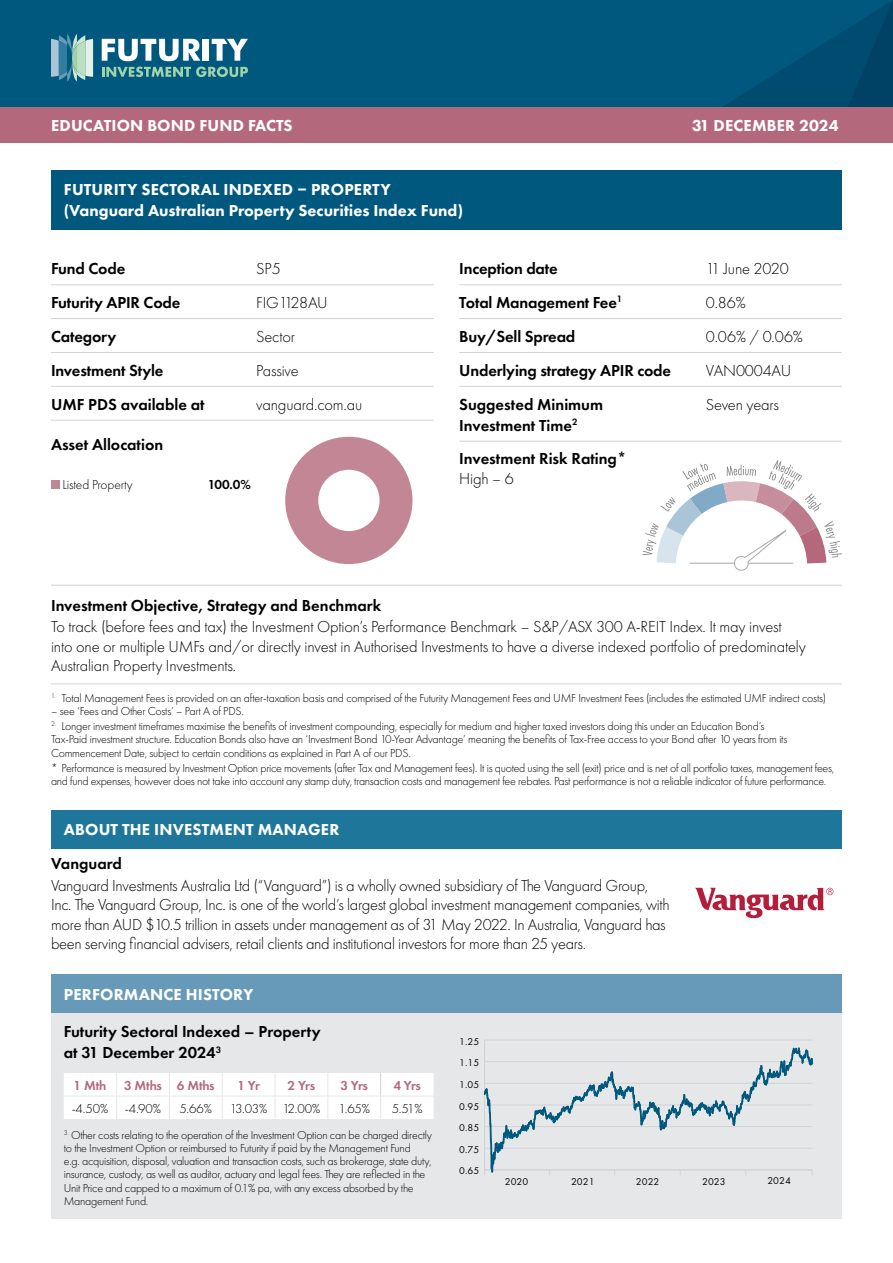
<style>
.page{position:relative;width:893px;height:1263px;background:#fff}
.page>*{position:absolute;margin:0;border:0;box-sizing:border-box;transform-origin:0 0}
.t1{font:300 16.5px/19.5px "Futura PT";letter-spacing:-.02em;color:#000}
.t2{font:600 16.5px/21px "Futura PT";color:#000}
.t3{font:800 16.5px/21px "Futura PT";letter-spacing:.01em;color:#fff}
.t4{font:300 13.5px "Futura PT";letter-spacing:-.01em;color:#000}
.t5{font:600 13.5px "Futura PT";letter-spacing:-.02em;color:#b4687c}
.t6{font:600 13.5px "Futura PT";color:#000}
.t7{font:300 12px/13.2px "Futura PT";letter-spacing:-.02em;color:#000}
.t8{font:10.2px "Futura PT";letter-spacing:.01em;color:#010101}
</style>
<div class="page">
<div style="left:0;top:0;width:893px;height:138px;background:#00587e"></div>
<svg style="left:723px;top:0;width:170px;height:107px"></svg>
<svg style="left:102px;top:39px;width:98px;height:22px"></svg>
<div style="left:203px;top:39px;width:6px;height:22px;background:#fff"></div>
<svg style="left:212px;top:39px;width:36px;height:22px"></svg>
<svg style="left:102px;top:67px;width:146px;height:10px"></svg>
<svg style="left:51px;top:34px;width:42px;height:47px"></svg>
<div style="left:0;top:107px;width:893px;height:35px;background:#b4687c"></div>
<hr style="left:51px;top:284px;width:205px;height:1px;background:#d1d3d4">
<hr style="left:256px;top:284px;width:178px;height:1px;background:#d1d3d4">
<hr style="left:51px;top:318px;width:205px;height:1px;background:#d1d3d4">
<hr style="left:256px;top:318px;width:178px;height:1px;background:#d1d3d4">
<hr style="left:51px;top:352px;width:205px;height:1px;background:#d1d3d4">
<hr style="left:256px;top:352px;width:178px;height:1px;background:#d1d3d4">
<hr style="left:51px;top:386px;width:205px;height:1px;background:#d1d3d4">
<hr style="left:256px;top:386px;width:178px;height:1px;background:#d1d3d4">
<hr style="left:51px;top:420px;width:205px;height:1px;background:#d1d3d4">
<hr style="left:256px;top:420px;width:178px;height:1px;background:#d1d3d4">
<div style="left:51px;top:480px;width:9px;height:9px;background:#c28794"></div>
<div style="left:285px;top:437px;width:127px;height:127px;background:#c28694;border-radius:64px"></div>
<div style="left:318px;top:470px;width:62px;height:61px;background:#fff;border-radius:50%"></div>
<hr style="left:459px;top:284px;width:234px;height:1px;background:#d1d3d4">
<hr style="left:693px;top:284px;width:149px;height:1px;background:#d1d3d4">
<hr style="left:459px;top:318px;width:234px;height:1px;background:#d1d3d4">
<hr style="left:693px;top:318px;width:149px;height:1px;background:#d1d3d4">
<hr style="left:459px;top:352px;width:234px;height:1px;background:#d1d3d4">
<hr style="left:693px;top:352px;width:149px;height:1px;background:#d1d3d4">
<hr style="left:459px;top:386px;width:234px;height:1px;background:#d1d3d4">
<hr style="left:693px;top:386px;width:149px;height:1px;background:#d1d3d4">
<hr style="left:459px;top:441px;width:234px;height:1px;background:#d1d3d4">
<hr style="left:693px;top:441px;width:149px;height:1px;background:#d1d3d4">
<svg style="left:642px;top:460px;width:200px;height:111px"></svg>
<div style="left:51px;top:1012px;width:791px;height:206px;background:#e6e7e8"></div>
<div style="left:64px;top:1073px;width:369px;height:46px;background:#fff"></div>
<hr style="left:64px;top:1096px;width:53px;height:1px;background:#e6e7e8">
<hr style="left:117px;top:1096px;width:52px;height:1px;background:#e6e7e8">
<hr style="left:169px;top:1096px;width:53px;height:1px;background:#e6e7e8">
<hr style="left:222px;top:1096px;width:53px;height:1px;background:#e6e7e8">
<hr style="left:275px;top:1096px;width:53px;height:1px;background:#e6e7e8">
<hr style="left:328px;top:1096px;width:53px;height:1px;background:#e6e7e8">
<hr style="left:381px;top:1096px;width:52px;height:1px;background:#e6e7e8">
<hr style="left:484px;top:1040px;width:1px;height:130px;background:#d1d3d4">
<hr style="left:484px;top:1040px;width:328px;height:1px;background:#d1d3d4">
<svg style="left:484px;top:1048px;width:329px;height:127px"></svg>
<div style="left:51px;top:975px;width:791px;height:38px;background:#669ab8"></div>
<div style="left:51px;top:170px;width:791px;height:59px;background:#00587e"></div>
<hr style="left:51px;top:585px;width:791px;height:1px;background:#d1d3d4">
<hr style="left:51px;top:683px;width:791px;height:1px;background:#d1d3d4">
<div style="left:51px;top:810px;width:791px;height:38px;background:#1e769a"></div>
<svg style="left:695px;top:888px;width:138px;height:30px"></svg>
<h1 class="t3" style="left:51px;top:115px;width:243px">EDUCATION BOND FUND FACTS</h1>
<h1 class="t3" style="left:692px;top:115px;width:148px">31 DECEMBER 2024</h1>
<h1 class="t3" style="left:64px;top:179px;width:401px">FUTURITY SECTORAL INDEXED – PROPERTY (Vanguard Australian Property Securities Index Fund)</h1>
<h1 class="t2" style="left:51px;top:258px;width:76px">Fund Code</h1>
<h1 class="t1" style="left:256px;top:259px;width:26px">SP5</h1>
<h1 class="t2" style="left:51px;top:292px;width:131px">Futurity APIR Code</h1>
<h1 class="t1" style="left:256px;top:293px;width:73px">FIG1128AU</h1>
<h1 class="t2" style="left:51px;top:326px;width:67px">Category</h1>
<h1 class="t1" style="left:256px;top:327px;width:40px">Sector</h1>
<h1 class="t2" style="left:51px;top:359px;width:114px">Investment Style</h1>
<h1 class="t1" style="left:256px;top:360px;width:44px">Passive</h1>
<h1 class="t2" style="left:51px;top:393px;width:155px">UMF PDS available at</h1>
<h1 class="t1" style="left:256px;top:394px;width:108px">vanguard.com.au</h1>
<h1 class="t2" style="left:51px;top:433px;width:114px">Asset Allocation</h1>
<p class="t4" style="left:62px;top:476px;width:72px">Listed Property</p>
<p class="t6" style="left:208px;top:476px;width:44px">100.0%</p>
<h1 class="t2" style="left:459px;top:258px;width:100px">Inception date</h1>
<h1 class="t1" style="left:706px;top:259px;width:84px">11 June 2020</h1>
<h1 class="t2" style="left:459px;top:292px;width:165px">Total Management Fee<sup>1</sup></h1>
<h1 class="t1" style="left:706px;top:293px;width:41px">0.86%</h1>
<h1 class="t2" style="left:459px;top:326px;width:118px">Buy/Sell Spread</h1>
<h1 class="t1" style="left:706px;top:327px;width:99px">0.06% / 0.06%</h1>
<h1 class="t2" style="left:459px;top:359px;width:213px">Underlying strategy APIR code</h1>
<h1 class="t1" style="left:706px;top:361px;width:87px">VAN0004AU</h1>
<h1 class="t2" style="left:459px;top:393px;width:145px">Suggested Minimum<br>Investment Time<sup>2</sup></h1>
<h1 class="t1" style="left:706px;top:394px;width:74px">Seven years</h1>
<h1 class="t2" style="left:459px;top:448px;width:169px">Investment Risk Rating*</h1>
<h1 class="t1" style="left:459px;top:469px;width:56px">High – 6</h1>
<h1 class="t2" style="left:51px;top:594px;width:332px">Investment Objective, Strategy and Benchmark</h1>
<p class="t1" style="left:51px;top:617px;width:756px">To track (before fees and tax) the Investment Option’s Performance Benchmark – S&amp;P/ASX 300 A-REIT Index. It may invest into one or multiple UMFs and/or directly invest in Authorised Investments to have a diverse indexed portfolio of predominately<br>Australian Property Investments.</p>
<p class="t7" style="left:51px;top:691px;width:777px"><sup>1.</sup> Total Management Fees is provided on an after-taxation basis and comprised of the Futurity Management Fees and UMF Investment Fees (includes the estimated UMF indirect costs)</p>
<p class="t7" style="left:51px;top:704px;width:194px">– see ‘Fees and Other Costs’ – Part A of PDS.</p>
<p class="t7" style="left:51px;top:720px;width:738px"><sup>2.</sup> Longer investment timeframes maximise the benefits of investment compounding, especially for medium and higher taxed investors doing this under an Education Bond’s<br>Tax-Paid investment structure. Education Bonds also have an ‘Investment Bond 10-Year Advantage’ meaning the benefits of Tax-Free access to your Bond after 10 years from its<br>Commencement Date, subject to certain conditions as explained in Part A of our PDS.</p>
<p class="t7" style="left:51px;top:761px;width:785px">* Performance is measured by Investment Option price movements (after Tax and Management fees). It is quoted using the sell (exit) price and is net of all portfolio taxes, management fees, and fund expenses, however does not take into account any stamp duty, transaction costs and management fee rebates. Past performance is not a reliable indicator of future performance.</p>
<h1 class="t3" style="left:64px;top:819px;width:277px">ABOUT THE INVESTMENT MANAGER</h1>
<h1 class="t2" style="left:51px;top:853px;width:72px">Vanguard</h1>
<p class="t1" style="left:51px;top:876px;width:620px">Vanguard Investments Australia Ltd (“Vanguard”) is a wholly owned subsidiary of The Vanguard Group, Inc. The Vanguard Group, Inc. is one of the world’s largest global investment management companies, with more than AUD $10.5 trillion in assets under management as of 31 May 2022. In Australia, Vanguard has been serving financial advisers, retail clients and institutional investors for more than 25 years.</p>
<h1 class="t3" style="left:64px;top:984px;width:191px">PERFORMANCE HISTORY</h1>
<h1 class="t2" style="left:64px;top:1021px;width:258px">Futurity Sectoral Indexed – Property at 31 December 2024<sup>3</sup></h1>
<p class="t5" style="left:74px;top:1077px;width:34px">1 Mth</p>
<p class="t5" style="left:124px;top:1077px;width:92px">3 Mths 6 Mths</p>
<p class="t5" style="left:237px;top:1077px;width:24px">1 Yr</p>
<p class="t5" style="left:288px;top:1077px;width:29px">2 Yrs</p>
<p class="t5" style="left:340px;top:1077px;width:29px">3 Yrs</p>
<p class="t5" style="left:393px;top:1077px;width:29px">4 Yrs</p>
<p class="t4" style="left:72px;top:1100px;width:91px">-4.50% -4.90%</p>
<p class="t4" style="left:180px;top:1100px;width:34px">5.66%</p>
<p class="t4" style="left:230px;top:1100px;width:92px">13.03% 12.00%</p>
<p class="t4" style="left:338px;top:1100px;width:33px">1.65%</p>
<p class="t4" style="left:392px;top:1100px;width:32px">5.51%</p>
<p class="t7" style="left:64px;top:1128px;width:370px"><sup>3.</sup> Other costs relating to the operation of the Investment Option can be charged directly to the Investment Option or reimbursed to Futurity if paid by the Management Fund<br>e.g. acquisition, disposal, valuation and transaction costs, such as brokerage, state duty, insurance, custody, as well as auditor, actuary and legal fees. They are reflected in the Unit Price and capped to a maximum of 0.1% pa, with any excess absorbed by the Management Fund.</p>
<p class="t8" style="left:459px;top:1035px;width:22px">1.25</p>
<p class="t8" style="left:459px;top:1057px;width:22px">1.15</p>
<p class="t8" style="left:459px;top:1078px;width:22px">1.05</p>
<p class="t8" style="left:459px;top:1100px;width:22px">0.95</p>
<p class="t8" style="left:459px;top:1122px;width:22px">0.85</p>
<p class="t8" style="left:459px;top:1143px;width:22px">0.75</p>
<p class="t8" style="left:459px;top:1165px;width:22px">0.65</p>
<p class="t8" style="left:505px;top:1175px;width:25px">2020</p>
<p class="t8" style="left:571px;top:1175px;width:25px">2021</p>
<p class="t8" style="left:636px;top:1175px;width:25px">2022</p>
<p class="t8" style="left:702px;top:1175px;width:25px">2023</p>
<p class="t8" style="left:767px;top:1174px;width:25px">2024</p>
</div>
